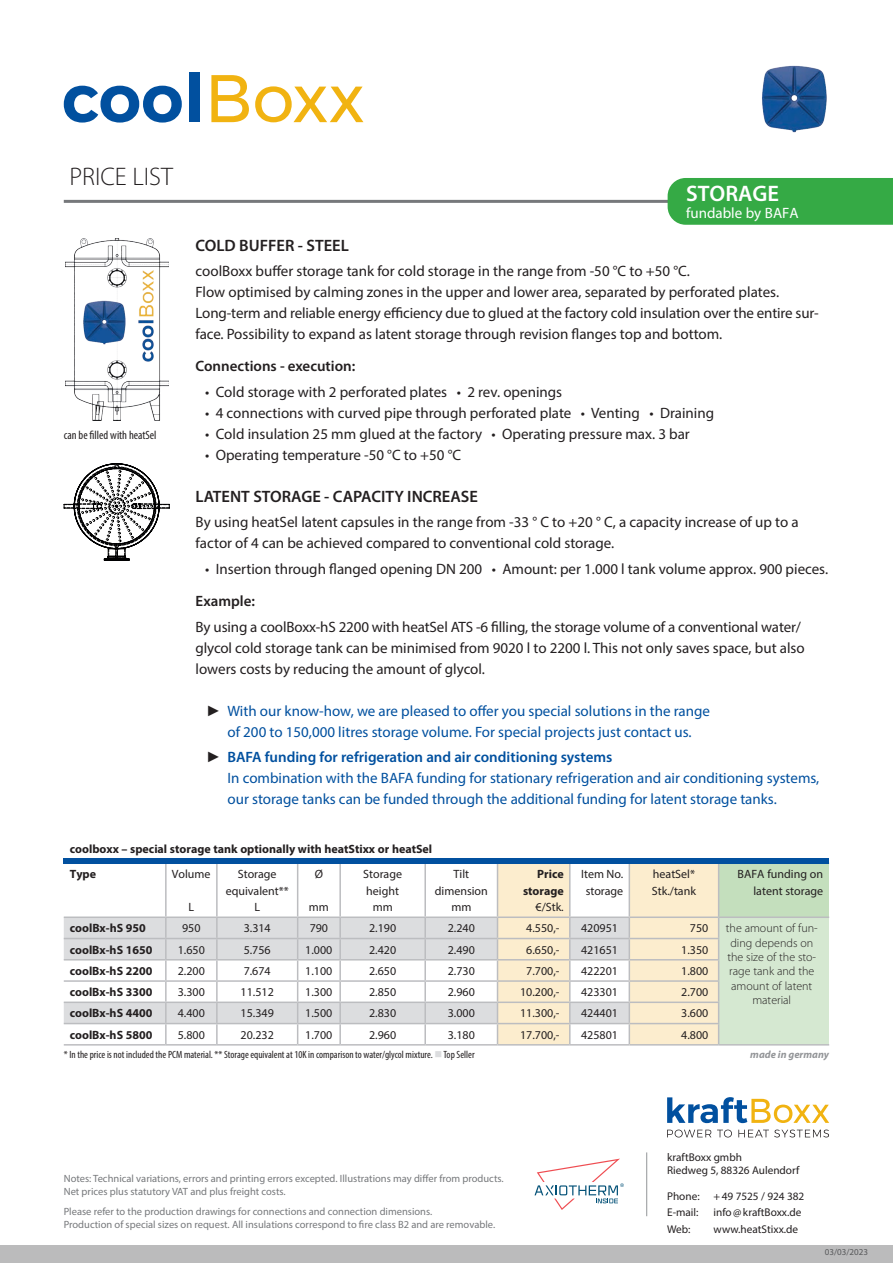
<style>
.page{position:relative;width:893px;height:1263px;background:#fff}
.page>*{position:absolute;margin:0;border:0;box-sizing:border-box;transform-origin:0 0}
.t1{font:300 25.5px "Myriad Pro";color:#231f20}
.t2{font:600 22.5px "Myriad Pro";color:#fff}
.t3{font:600 16.5px "Myriad Pro";color:#231f20}
.t4{font:15px/21px "Myriad Pro";color:#231f20}
.t5{font:15px/21px "Myriad Pro";color:#01509f;text-align:center}
.t6{font:600 15px "Myriad Pro";color:#231f20}
.t7{font:15px "Myriad Pro";color:#fff}
.t8{font:12px/16.5px "Myriad Pro";color:#231f20;text-align:center}
.t9{font:700 12px/25.5px "Myriad Pro";color:#231f20}
.t10{font:300 12px/14.4px "Myriad Pro";color:#231f20;text-align:center}
.t11{font:condensed 12px "Myriad Pro";color:#231f20}
.t12{font:11.25px/13.5px "Myriad Pro";color:#231f20}
.t13{font:10.5px/13.5px "Myriad Pro";color:#76787b}
.t14{font:condensed 10.5px "Myriad Pro";color:#231f20}
.t15{font:italic 700 10.5px "Myriad Pro";color:#939598}
.t16{font:9px "Myriad Pro";color:#57585a}
.s1{font-family:"Arial";color:#231f20}
.s2{font-weight:600}
.s3{color:#dcdddf}
</style>
<div class="page">
<div style="left:0;top:1246px;width:893px;height:17px;background:#bbbbbc"></div>
<hr style="left:64px;top:200px;width:765px;height:3px;background:#76787b">
<svg style="left:64px;top:463px;width:106px;height:98px"></svg>
<img style="left:762px;top:65px;width:65px;height:68px">
<svg style="left:64px;top:86px;width:118px;height:37px"></svg>
<div style="left:189px;top:72px;width:10px;height:50px;background:#01509f"></div>
<svg style="left:211px;top:75px;width:38px;height:47px"></svg>
<svg style="left:255px;top:86px;width:108px;height:36px"></svg>
<img style="left:65px;top:238px;width:103px;height:182px">
<div style="left:668px;top:178px;width:225px;height:47px;background:#35aa45"></div>
<div style="left:719px;top:863px;width:110px;height:54px;background:#c4dfbd"></div>
<div style="left:719px;top:917px;width:110px;height:128px;background:#d5e8d1"></div>
<hr style="left:719px;top:1044px;width:110px;height:1px;background:#bcbdc0">
<hr style="left:719px;top:862px;width:110px;height:2px;background:#bcbdc0">
<hr style="left:719px;top:916px;width:110px;height:2px;background:#bcbdc0">
<svg style="left:64px;top:863px;width:655px;height:182px"></svg>
<hr style="left:569px;top:1003px;width:2px;height:20px;background:#bcbdc0">
<hr style="left:569px;top:1024px;width:2px;height:20px;background:#bcbdc0">
<div style="left:64px;top:858px;width:765px;height:5px;background:#01509f"></div>
<hr style="left:646px;top:1152px;width:1px;height:64px;background:#939598">
<svg style="left:534px;top:1158px;width:90px;height:52px"></svg>
<svg style="left:667px;top:1097px;width:162px;height:26px"></svg>
<svg style="left:667px;top:1129px;width:44px;height:8px"></svg>
<svg style="left:717px;top:1129px;width:15px;height:8px"></svg>
<svg style="left:738px;top:1129px;width:91px;height:8px"></svg>
<h1 class="t1" style="left:69px;top:161px;width:105px">PRICE LIST</h1>
<p class="t11" style="left:64px;top:427px;width:94px">can be filled with heatSel</p>
<h2 class="t2" style="left:686px;top:179px;width:95px">STORAGE</h2>
<p class="t7" style="left:686px;top:203px;width:114px">fundable by BAFA</p>
<p class="t3" style="left:196px;top:234px;width:155px">COLD BUFFER - STEEL</p>
<p class="t4" style="left:196px;top:260px;width:625px">coolBoxx buffer storage tank for cold storage in the range from -50 °C to +50 °C.<br>Flow optimised by calming zones in the upper and lower area, separated by perforated plates.<br>Long-term and reliable energy efficiency due to glued at the factory cold insulation over the entire sur&shy;face. Possibility to expand as latent storage through revision flanges top and bottom.</p>
<p class="t6" style="left:196px;top:357px;width:161px">Connections - execution:</p>
<p class="t4" style="left:205px;top:381px;width:359px">• Cold storage with 2 perforated plates • 2 rev. openings</p>
<p class="t4" style="left:205px;top:402px;width:510px">• 4 connections with curved pipe through perforated plate • Venting • Draining</p>
<p class="t4" style="left:205px;top:423px;width:486px">• Cold insulation 25 mm glued at the factory • Operating pressure max. 3 bar</p>
<p class="t4" style="left:205px;top:444px;width:258px">• Operating temperature -50 °C to +50 °C</p>
<p class="t3" style="left:196px;top:486px;width:284px">LATENT STORAGE - CAPACITY INCREASE</p>
<p class="t4" style="left:196px;top:512px;width:605px">By using heatSel latent capsules in the range from -33 ° C to +20 ° C, a capacity increase of up to a factor of 4 can be achieved compared to conventional cold storage.</p>
<p class="t4" style="left:205px;top:558px;width:624px">• Insertion through flanged opening DN 200 • Amount: per 1.000 l tank volume approx. 900 pieces.</p>
<p class="t6" style="left:196px;top:592px;width:61px">Example:</p>
<p class="t4" style="left:196px;top:616px;width:611px">By using a coolBoxx-hS 2200 with heatSel ATS -6 filling, the storage volume of a conventional water/ glycol cold storage tank can be minimised from 9020 l to 2200 l. This not only saves space, but also lowers costs by reducing the amount of glycol.</p>
<p class="t5" style="left:206px;top:700px;width:505px"><span class="s1">►</span> With our know-how, we are pleased to offer you special solutions in the range of 200 to 150,000 litres storage volume. For special projects just contact us.</p>
<p class="t5" style="left:227px;top:747px;width:593px;text-align:left;text-indent:-21px"><span class="s1">►</span> <span class="s2">BAFA funding for refrigeration and air conditioning systems<br></span>In combination with the BAFA funding for stationary refrigeration and air conditioning systems, our storage tanks can be funded through the additional funding for latent storage tanks.</p>
<p class="t9" style="left:70px;top:835px;width:364px">coolboxx – special storage tank optionally with heatStixx or heatSel<br>Type</p>
<p class="t8" style="left:226px;top:866px;width:65px">Storage equivalent**<br>L</p>
<p class="t8" style="left:315px;top:866px;width:10px">Ø</p>
<p class="t8" style="left:172px;top:866px;width:40px">Volume</p>
<p class="t8" style="left:189px;top:899px;width:7px">L</p>
<p class="t8" style="left:363px;top:866px;width:40px">Storage height mm</p>
<p class="t8" style="left:435px;top:866px;width:55px">Tilt dimension mm</p>
<p class="t9" style="left:523px;top:865px;width:42px;line-height:16.5px;text-align:right">Price storage</p>
<p class="t8" style="left:535px;top:899px;width:30px">€/Stk.</p>
<p class="t8" style="left:309px;top:899px;width:22px">mm</p>
<p class="t8" style="left:581px;top:866px;width:44px">Item No. storage</p>
<p class="t8" style="left:652px;top:866px;width:46px;text-align:left">heatSel*<br>Stk./tank</p>
<p class="t8" style="left:738px;top:866px;width:87px;text-align:right">BAFA funding on latent storage</p>
<p class="t9" style="left:70px;top:915px;width:78px">coolBx-hS 950</p>
<p class="t8" style="left:182px;top:920px;width:20px">950</p>
<p class="t8" style="left:244px;top:920px;width:29px">3.314</p>
<p class="t8" style="left:310px;top:920px;width:20px">790</p>
<p class="t8" style="left:369px;top:920px;width:29px">2.190</p>
<p class="t8" style="left:448px;top:920px;width:29px">2.240</p>
<p class="t8" style="left:526px;top:920px;width:35px">4.550,-</p>
<p class="t8" style="left:581px;top:920px;width:38px">420951</p>
<p class="t8" style="left:690px;top:920px;width:20px">750</p>
<p class="t10" style="left:726px;top:921px;width:93px">the amount of fun&shy;ding depends on the size of the sto&shy;rage tank and the amount of latent material</p>
<p class="t9" style="left:70px;top:936px;width:84px">coolBx-hS 1650</p>
<p class="t8" style="left:178px;top:941px;width:29px">1.650</p>
<p class="t8" style="left:244px;top:941px;width:29px">5.756</p>
<p class="t8" style="left:305px;top:941px;width:29px">1.000</p>
<p class="t8" style="left:369px;top:941px;width:29px">2.420</p>
<p class="t8" style="left:448px;top:941px;width:29px">2.490</p>
<p class="t8" style="left:526px;top:941px;width:35px">6.650,-</p>
<p class="t8" style="left:581px;top:941px;width:38px">421651</p>
<p class="t8" style="left:681px;top:941px;width:29px">1.350</p>
<p class="t9" style="left:70px;top:957px;width:84px">coolBx-hS 2200</p>
<p class="t8" style="left:178px;top:962px;width:29px">2.200</p>
<p class="t8" style="left:244px;top:962px;width:29px">7.674</p>
<p class="t8" style="left:305px;top:962px;width:29px">1.100</p>
<p class="t8" style="left:369px;top:962px;width:29px">2.650</p>
<p class="t8" style="left:448px;top:962px;width:29px">2.730</p>
<p class="t8" style="left:526px;top:962px;width:35px">7.700,-</p>
<p class="t8" style="left:581px;top:962px;width:38px">422201</p>
<p class="t8" style="left:681px;top:962px;width:29px">1.800</p>
<p class="t9" style="left:70px;top:979px;width:84px">coolBx-hS 3300</p>
<p class="t8" style="left:178px;top:983px;width:29px">3.300</p>
<p class="t8" style="left:241px;top:983px;width:35px">11.512</p>
<p class="t8" style="left:305px;top:983px;width:29px">1.300</p>
<p class="t8" style="left:369px;top:983px;width:29px">2.850</p>
<p class="t8" style="left:448px;top:983px;width:29px">2.960</p>
<p class="t8" style="left:520px;top:983px;width:41px">10.200,-</p>
<p class="t8" style="left:581px;top:983px;width:38px">423301</p>
<p class="t8" style="left:681px;top:983px;width:29px">2.700</p>
<p class="t9" style="left:70px;top:1000px;width:84px">coolBx-hS 4400</p>
<p class="t8" style="left:178px;top:1005px;width:29px">4.400</p>
<p class="t8" style="left:241px;top:1005px;width:35px">15.349</p>
<p class="t8" style="left:305px;top:1005px;width:29px">1.500</p>
<p class="t8" style="left:369px;top:1005px;width:29px">2.830</p>
<p class="t8" style="left:448px;top:1005px;width:29px">3.000</p>
<p class="t8" style="left:520px;top:1005px;width:41px">11.300,-</p>
<p class="t8" style="left:581px;top:1005px;width:38px">424401</p>
<p class="t8" style="left:681px;top:1005px;width:29px">3.600</p>
<p class="t9" style="left:70px;top:1021px;width:84px">coolBx-hS 5800</p>
<p class="t8" style="left:178px;top:1026px;width:29px">5.800</p>
<p class="t8" style="left:241px;top:1026px;width:35px">20.232</p>
<p class="t8" style="left:305px;top:1026px;width:29px">1.700</p>
<p class="t8" style="left:369px;top:1026px;width:29px">2.960</p>
<p class="t8" style="left:448px;top:1026px;width:29px">3.180</p>
<p class="t8" style="left:520px;top:1026px;width:41px">17.700,-</p>
<p class="t8" style="left:581px;top:1026px;width:38px">425801</p>
<p class="t8" style="left:681px;top:1026px;width:29px">4.800</p>
<p class="t14" style="left:64px;top:1049px;width:412px">* In the price is not included the PCM material. ** Storage equivalent at 10K in comparison to water/glycol mixture. <span class="s3">■</span> Top Seller</p>
<p class="t13" style="left:64px;top:1171px;width:441px">Notes: Technical variations, errors and printing errors excepted. Illustrations may differ from products.<br>Net prices plus statutory VAT and plus freight costs.</p>
<p class="t13" style="left:64px;top:1205px;width:433px;line-height:12.6px">Please refer to the production drawings for connections and connection dimensions.<br>Production of special sizes on request. All insulations correspond to fire class B2 and are removable.</p>
<p class="t15" style="left:750px;top:1048px;width:80px">made in germany</p>
<p class="t12" style="left:667px;top:1150px;width:134px">kraftBoxx gmbh<br>Riedweg 5, 88326 Aulendorf</p>
<p class="t12" style="left:667px;top:1188px;width:139px;line-height:16.5px">Phone: +49 7525 / 924 382<br>E-mail:</p>
<p class="t12" style="left:714px;top:1206px;width:89px">info@kraftBoxx.de</p>
<p class="t12" style="left:667px;top:1222px;width:25px">Web:</p>
<p class="t12" style="left:714px;top:1222px;width:86px">www.heatStixx.de</p>
<p class="t16" style="left:825px;top:1246px;width:45px">03/03/2023</p>
</div>
